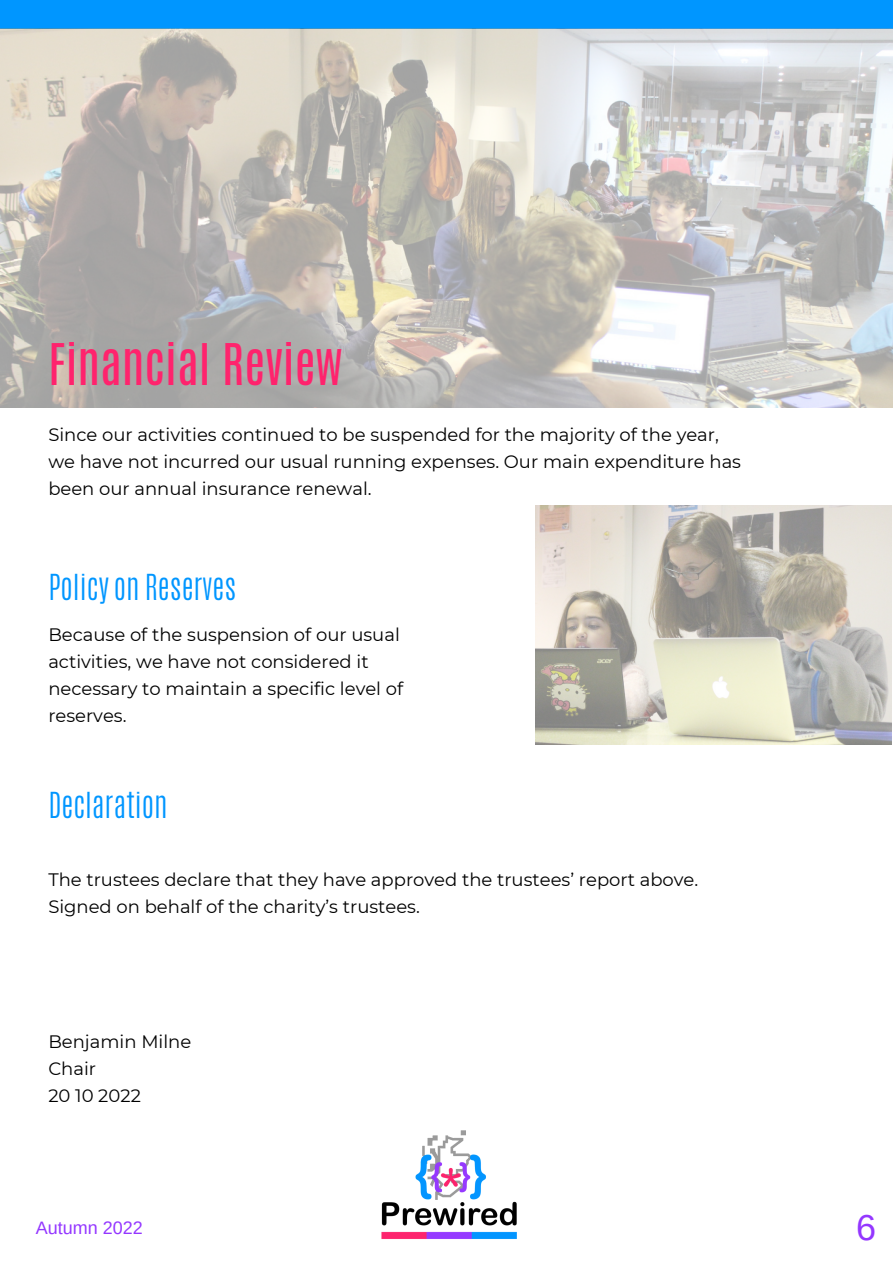
<style>
.page{position:relative;width:893px;height:1264px;background:#fff}
.page>*{position:absolute;margin:0;border:0;box-sizing:border-box;transform-origin:0 0}
.t1{font:47.85px "Antonio";color:#ff236d}
.t2{font:36px "Arimo";color:#9437ff}
.t3{font:300 30px "Antonio";color:#0096ff}
.t4{font:18px/27px "Montserrat";color:#000}
.t5{font:18px "Arimo";color:#9437ff}
</style>
<div class="page">
<div style="left:0;top:0;width:892px;height:28px;background:#0096ff"></div>
<img style="left:381px;top:1130px;width:136px;height:109px">
<img style="left:0;top:29px;width:892px;height:378px">
<img style="left:535px;top:506px;width:356px;height:238px">
<h1 class="t1" style="left:48px;top:330px;width:296px">Financial Review</h1>
<p class="t4" style="left:48px;top:421px;width:694px">Since our activities continued to be suspended for the majority of the year, we have not incurred our usual running expenses. Our main expenditure has been our annual insurance renewal.</p>
<h3 class="t3" style="left:48px;top:566px;width:189px">Policy on Reserves</h3>
<p class="t4" style="left:48px;top:620px;width:356px">Because of the suspension of our usual activities, we have not considered it necessary to maintain a specific level of reserves.</p>
<h3 class="t3" style="left:48px;top:784px;width:121px">Declaration</h3>
<p class="t4" style="left:48px;top:865px;width:651px">The trustees declare that they have approved the trustees’ report above.<br>Signed on behalf of the charity’s trustees.</p>
<p class="t4" style="left:48px;top:1027px;width:144px">Benjamin Milne<br>Chair<br>20 10 2022</p>
<p class="t5" style="left:36px;top:1217px;width:108px">Autumn 2022</p>
<h2 class="t2" style="left:856px;top:1207px;width:21px">6</h2>
</div>
